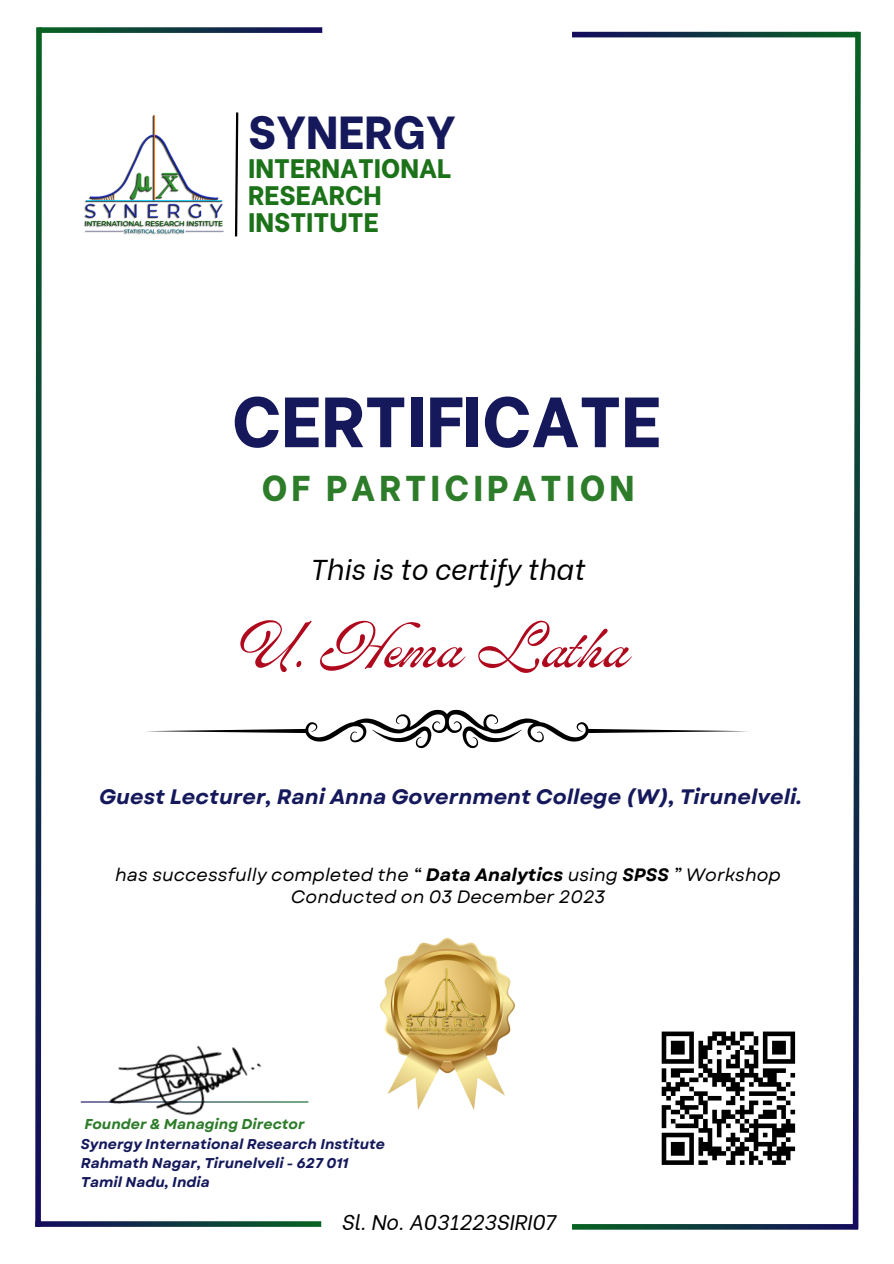
<style>
.page{position:relative;width:894px;height:1264px;background:#fff}
.page>*{position:absolute;margin:0;border:0;box-sizing:border-box;transform-origin:0 0}
.t1{font:800 70.95px "Be Vietnam";color:#15195b}
.t2{font:63px "ED Lavonia";color:#af091e}
.t3{font:800 46.2px "Be Vietnam";color:#15195b}
.t4{font:800 35.7px "Be Vietnam";letter-spacing:.115em;color:#2c7c29}
.t5{font:italic 28.65px "Be Vietnam";color:#000}
.t6{font:800 26.7px "Be Vietnam";color:#1c7219}
.t7{font:italic 21.15px "Be Vietnam";color:#000}
.t8{font:italic 700 21px "Garet";color:#15195b}
.t9{font:italic 18px "Garet";color:#000}
.t10{font:italic 700 14.25px "Garet";color:#15195b}
.t11{font:italic 700 14.25px "Garet";color:#2c7c29}
.s1{font-weight:700}
</style>
<div class="page">
<img style="left:84px;top:114px;width:140px;height:121px">
<svg style="left:234px;top:112px;width:5px;height:125px"></svg>
<svg style="left:146px;top:709px;width:602px;height:40px"></svg>
<img style="left:380px;top:938px;width:134px;height:171px">
<img style="left:394px;top:952px;width:105px;height:105px">
<img style="left:405px;top:968px;width:84px;height:72px">
<svg style="left:849px;top:31px;width:12px;height:1199px"></svg>
<svg style="left:35px;top:27px;width:10px;height:1200px"></svg>
<svg style="left:39px;top:27px;width:283px;height:6px;background:#1c434b"></svg>
<svg style="left:572px;top:32px;width:285px;height:5px"></svg>
<svg style="left:572px;top:1223px;width:285px;height:6px"></svg>
<svg style="left:35px;top:1221px;width:286px;height:5px"></svg>
<img style="left:104px;top:1045px;width:181px;height:71px">
<svg style="left:661px;top:1031px;width:135px;height:134px"></svg>
<p class="t3" style="left:248px;top:94px;width:209px">SYNERGY</p>
<p class="t6" style="left:248px;top:146px;width:205px">INTERNATIONAL</p>
<p class="t6" style="left:248px;top:173px;width:135px">RESEARCH</p>
<p class="t6" style="left:248px;top:200px;width:132px">INSTITUTE</p>
<p class="t1" style="left:232px;top:362px;width:431px">CERTIFICATE</p>
<p class="t4" style="left:262px;top:458px;width:374px">OF PARTICIPATION</p>
<p class="t5" style="left:309px;top:545px;width:277px">This is to certify that</p>
<p class="t2" style="left:240px;top:616px;width:390px">U. Hema Latha</p>
<p class="t8" style="left:99px;top:781px;width:704px">Guest Lecturer, Rani Anna Government College (W), Tirunelveli.</p>
<p class="t9" style="left:115px;top:861px;width:667px">has successfully completed the “ <span class="s1">Data Analytics</span> using <span class="s1">SPSS</span> ” Workshop</p>
<p class="t9" style="left:291px;top:883px;width:316px">Conducted on 03 December 2023</p>
<p class="t11" style="left:84px;top:1113px;width:222px">Founder &amp; Managing Director</p>
<p class="t10" style="left:81px;top:1133px;width:306px">Synergy International Research Institute</p>
<p class="t10" style="left:81px;top:1152px;width:269px">Rahmath Nagar, Tirunelveli - 627 011</p>
<p class="t10" style="left:81px;top:1171px;width:130px">Tamil Nadu, India</p>
<p class="t7" style="left:341px;top:1204px;width:216px">Sl. No. A031223SIRI07</p>
</div>
